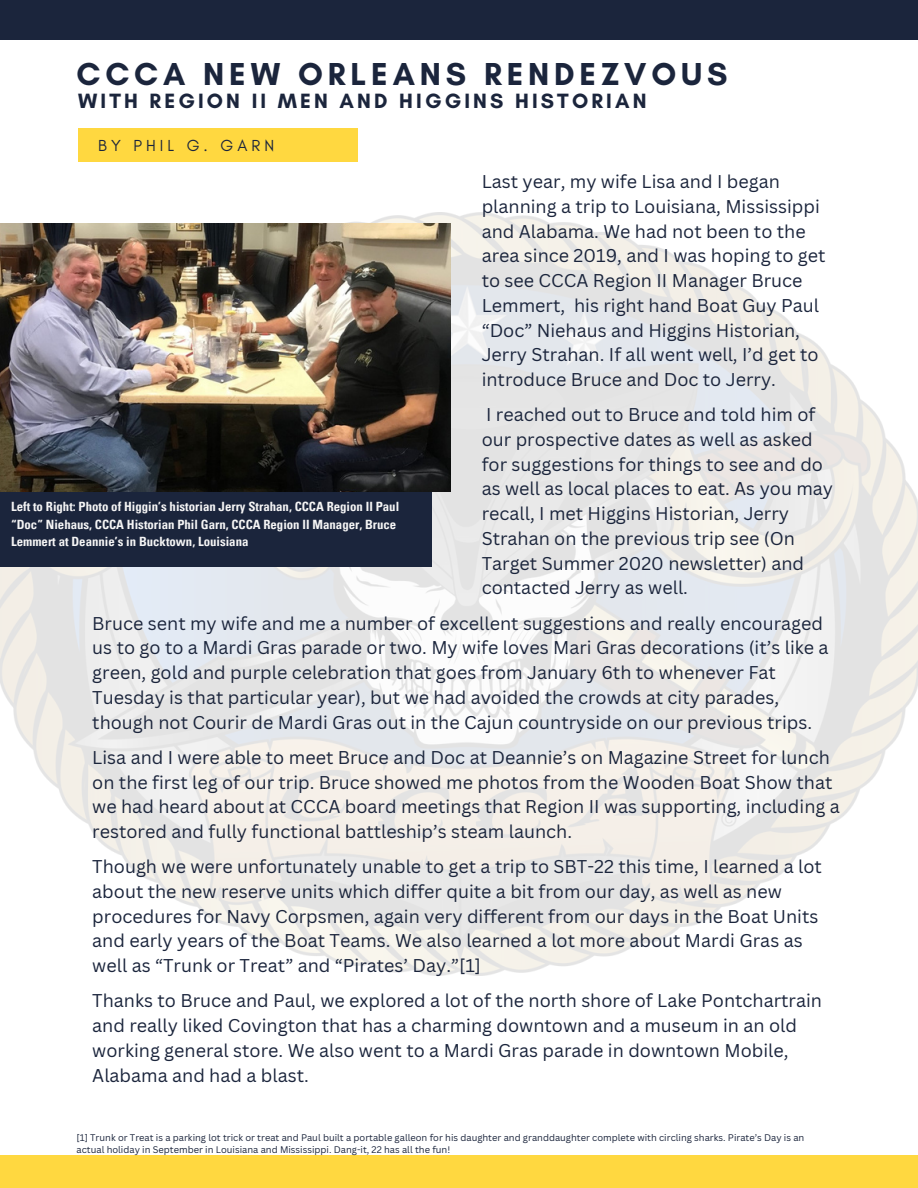
<style>
.page{position:relative;width:918px;height:1188px;background:#fff}
.page>*{position:absolute;margin:0;border:0;box-sizing:border-box;transform-origin:0 0}
.t1{font:700 32.4px "Glacial Indifference";letter-spacing:.15em;color:#1b253c}
.t2{font:700 21.15px "Glacial Indifference";letter-spacing:.15em;color:#1b253c}
.t3{font:18px/24.8px "Canva Sans";color:#1b253c}
.t4{font:16.2px "Glacial Indifference";letter-spacing:.25em;color:#1b253c}
.t5{font:700 condensed 12.75px/17.2px "Univers LT Pro";color:#f5f5f5}
.t6{font:9.3px/12.5px "Canva Sans";color:#1b253c}
</style>
<div class="page">
<div style="left:0;top:0;width:918px;height:39px;background:#1b253c"></div>
<div style="left:0;top:1155px;width:918px;height:33px;background:#ffd840"></div>
<div style="left:78px;top:129px;width:280px;height:33px;background:#ffd840"></div>
<img style="left:0;top:213px;width:918px;height:762px">
<div style="left:0;top:230px;width:432px;height:337px;background:#1b253c"></div>
<img style="left:0;top:224px;width:451px;height:268px">
<h1 class="t1" style="left:77px;top:54px;width:652px">CCCA NEW ORLEANS RENDEZVOUS</h1>
<p class="t2" style="left:78px;top:88px;width:570px">WITH REGION II MEN AND HIGGINS HISTORIAN</p>
<p class="t4" style="left:98px;top:135px;width:177px">BY PHIL G. GARN</p>
<p class="t3" style="left:482px;top:169px;width:345px">Last year, my wife Lisa and I began planning a trip to Louisiana, Mississippi and Alabama. We had not been to the area since 2019, and I was hoping to get to see CCCA Region II Manager Bruce Lemmert, his right hand Boat Guy Paul “Doc” Niehaus and Higgins Historian, Jerry Strahan. If all went well, I’d get to introduce Bruce and Doc to Jerry.</p>
<p class="t3" style="left:482px;top:402px;width:353px">I reached out to Bruce and told him of our prospective dates as well as asked for suggestions for things to see and do as well as local places to eat. As you may recall, I met Higgins Historian, Jerry Strahan on the previous trip see (On Target Summer 2020 newsletter) and contacted Jerry as well.</p>
<p class="t3" style="left:92px;top:610px;width:738px">Bruce sent my wife and me a number of excellent suggestions and really encouraged us to go to a Mardi Gras parade or two. My wife loves Mari Gras decorations (it’s like a green, gold and purple celebration that goes from January 6th to whenever Fat Tuesday is that particular year), but we had avoided the crowds at city parades, though not Courir de Mardi Gras out in the Cajun countryside on our previous trips.</p>
<p class="t3" style="left:92px;top:744px;width:749px">Lisa and I were able to meet Bruce and Doc at Deannie’s on Magazine Street for lunch on the first leg of our trip. Bruce showed me photos from the Wooden Boat Show that we had heard about at CCCA board meetings that Region II was supporting, including a restored and fully functional battleship’s steam launch.</p>
<p class="t3" style="left:92px;top:854px;width:731px">Though we were unfortunately unable to get a trip to SBT-22 this time, I learned a lot about the new reserve units which differ quite a bit from our day, as well as new procedures for Navy Corpsmen, again very different from our days in the Boat Units and early years of the Boat Teams. We also learned a lot more about Mardi Gras as well as “Trunk or Treat” and “Pirates’ Day.”[1]</p>
<p class="t5" style="left:11px;top:500px;width:390px">Left to Right: Photo of Higgin’s historian Jerry Strahan, CCCA Region II Paul “Doc” Niehaus, CCCA Historian Phil Garn, CCCA Region II Manager, Bruce<br>Lemmert at Deannie’s in Bucktown, Louisiana</p>
<p class="t3" style="left:92px;top:988px;width:731px">Thanks to Bruce and Paul, we explored a lot of the north shore of Lake Pontchartrain and really liked Covington that has a charming downtown and a museum in an old working general store. We also went to a Mardi Gras parade in downtown Mobile, Alabama and had a blast.</p>
<p class="t6" style="left:77px;top:1131px;width:729px">[1] Trunk or Treat is a parking lot trick or treat and Paul built a portable galleon for his daughter and granddaughter complete with circling sharks. Pirate’s Day is an actual holiday in September in Louisiana and Mississippi. Dang-it, 22 has all the fun!</p>
</div>
